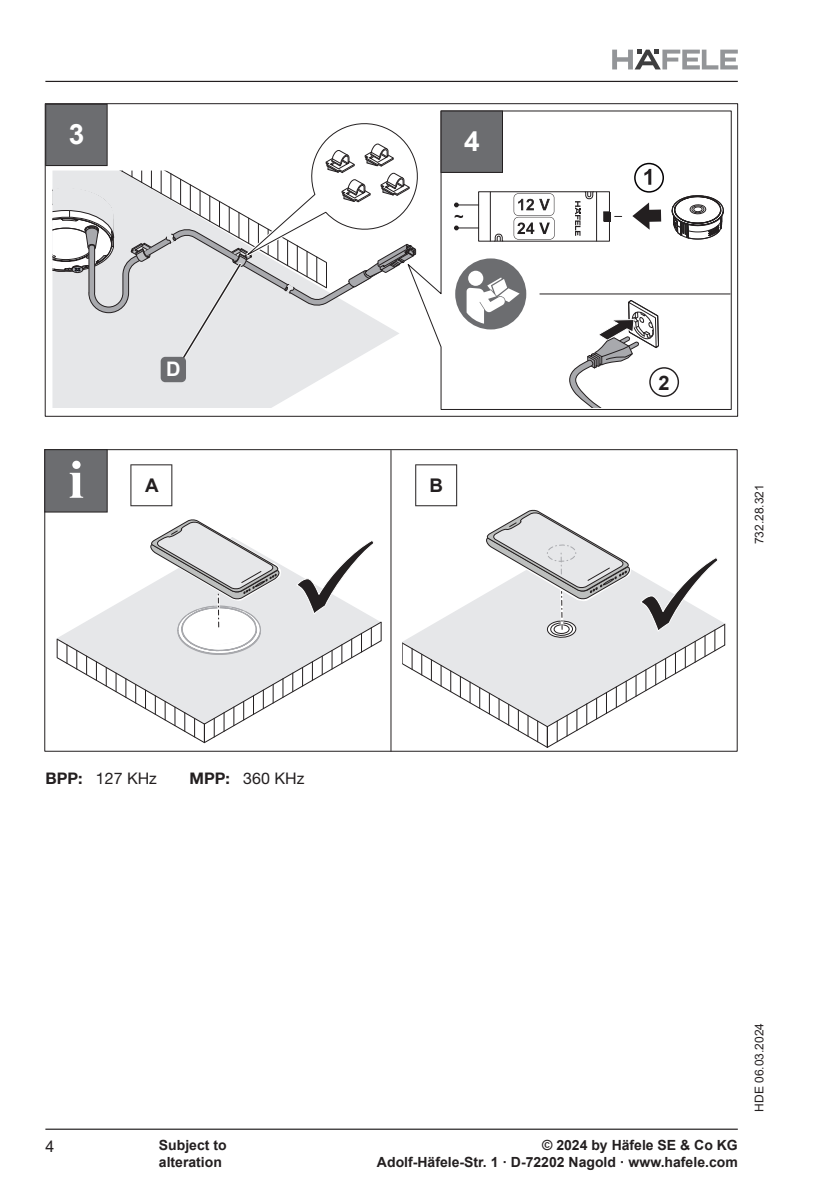
<style>
.page{position:relative;width:840px;height:1191px;background:#fff}
.page>*{position:absolute;margin:0;border:0;box-sizing:border-box;transform-origin:0 0}
.t1{font:700 28px "Arial";color:#fff}
.t2{font:700 20px "Arial";color:#231f20}
.t3{font:700 20px "Arial";color:#fff}
.t4{font:700 18.8px "Arial";color:#231f20}
.t5{font:16px "Helvetica Neue LTW1 G";color:#231f20}
.t6{font:16px "Arial";color:#231f20}
.t7{font:700 14px/16.8px "Arial";color:#231f20}
.t8{font:12px "Arial";color:#231f20}
.s1{font-weight:700}
</style>
<div class="page">
<hr style="left:45px;top:1128px;width:692px;height:1px;background:#231f20">
<hr style="left:45px;top:81px;width:692px;height:1px;background:#231f20">
<svg style="left:612px;top:50px;width:125px;height:19px"></svg>
<hr style="left:390px;top:450px;width:1px;height:301px;background:#231f20">
<svg style="left:428px;top:110px;width:303px;height:300px"></svg>
<svg style="left:455px;top:258px;width:71px;height:71px"></svg>
<svg style="left:568px;top:299px;width:94px;height:108px"></svg>
<div style="left:647px;top:366px;width:33px;height:32px;border:4px solid #fff;border-radius:50%"></div>
<div style="left:649px;top:368px;width:29px;height:28px;background:#fff;border-radius:50%"></div>
<div style="left:649px;top:367px;width:29px;height:30px;border:1px solid #231f20;border-radius:50%"></div>
<svg style="left:634px;top:163px;width:29px;height:29px"></svg>
<div style="left:633px;top:163px;width:30px;height:30px;border:2px solid #030003;border-radius:50%"></div>
<svg style="left:644px;top:169px;width:7px;height:16px"></svg>
<div style="left:603px;top:212px;width:7px;height:9px;background:#231f20"></div>
<div style="left:478px;top:191px;width:131px;height:51px;border:1px solid #231f20"></div>
<hr style="left:489px;top:192px;width:1px;height:49px;background:#231f20">
<hr style="left:596px;top:192px;width:1px;height:49px;background:#231f20">
<svg style="left:493px;top:234px;width:10px;height:8px"></svg>
<svg style="left:574px;top:191px;width:19px;height:45px"></svg>
<svg style="left:453px;top:202px;width:26px;height:5px"></svg>
<svg style="left:453px;top:225px;width:26px;height:5px"></svg>
<svg style="left:454px;top:215px;width:9px;height:3px"></svg>
<svg style="left:513px;top:193px;width:41px;height:47px"></svg>
<svg style="left:440px;top:110px;width:62px;height:63px;background:#69696c"></svg>
<svg style="left:52px;top:366px;width:291px;height:42px;background:#e9eaeb"></svg>
<div style="left:160px;top:357px;width:26px;height:25px;background:#6c6d70;border-radius:5px"></div>
<div style="left:45px;top:449px;width:62px;height:63px;background:#6c6d70"></div>
<div style="left:44px;top:449px;width:64px;height:63px;border:1px solid #231f20"></div>
<svg style="left:70px;top:461px;width:13px;height:37px"></svg>
<svg style="left:45px;top:104px;width:383px;height:262px"></svg>
<hr style="left:539px;top:293px;width:190px;height:1px;background:#231f20">
<svg style="left:632px;top:202px;width:28px;height:28px"></svg>
<svg style="left:671px;top:195px;width:52px;height:92px"></svg>
<div style="left:47px;top:167px;width:5px;height:246px;background:#fff"></div>
<hr style="left:52px;top:168px;width:247px;height:2px;background:#fff">
<svg style="left:130px;top:464px;width:42px;height:42px"></svg>
<svg style="left:56px;top:519px;width:326px;height:225px"></svg>
<svg style="left:402px;top:464px;width:323px;height:284px"></svg>
<h1 class="t1" style="left:69px;top:115px;width:17px">3</h1>
<h1 class="t1" style="left:464px;top:122px;width:17px">4</h1>
<h2 class="t3" style="left:166px;top:355px;width:16px">D</h2>
<h3 class="t4" style="left:145px;top:472px;width:15px">A</h3>
<h3 class="t4" style="left:429px;top:472px;width:15px">B</h3>
<p class="t5" style="left:45px;top:769px;width:113px"><span class="s1">BPP:</span> 127 KHz</p>
<p class="t5" style="left:189px;top:769px;width:116px"><span class="s1">MPP:</span> 360 KHz</p>
<h2 class="t2" style="left:658px;top:368px;width:13px">2</h2>
<p class="t8" style="left:750px;top:544px;width:62px;rotate:-90deg">732.28.321</p>
<p class="t6" style="left:45px;top:1135px;width:10px">4</p>
<p class="t7" style="left:159px;top:1137px;width:69px">Subject to alteration</p>
<p class="t7" style="left:377px;top:1137px;width:362px;text-align:right">© 2024 by Häfele SE &amp; Co KG<br>Adolf-Häfele-Str. 1 · D-72202 Nagold · www.hafele.com</p>
<p class="t8" style="left:750px;top:1111px;width:90px;rotate:-90deg">HDE 06.03.2024</p>
</div>
